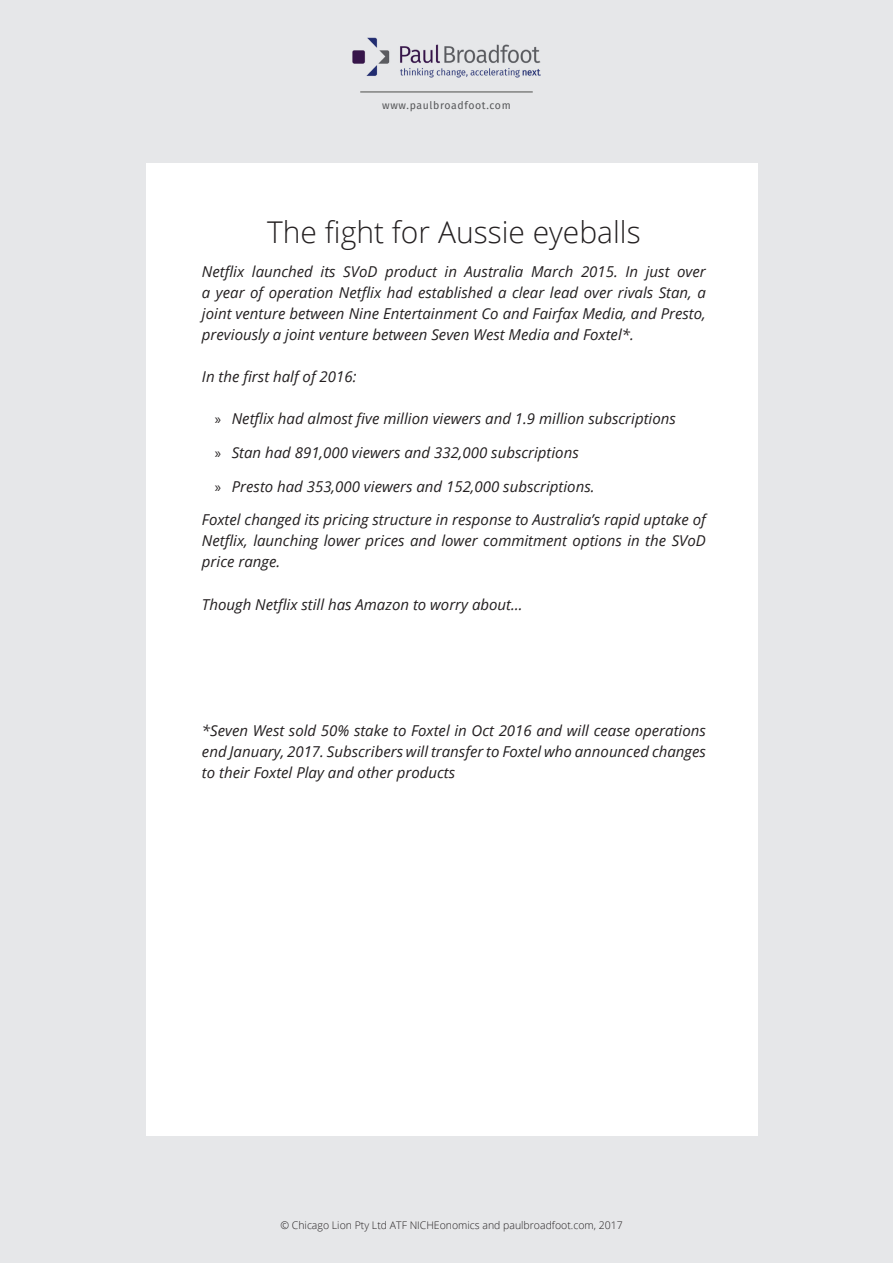
<style>
.page{position:relative;width:893px;height:1263px;background:#fff}
.page>*{position:absolute;margin:0;border:0;box-sizing:border-box;transform-origin:0 0}
.Example_Heading{font:300 30px "Open Sans";color:#231f20}
.Example_Copy{font:italic 15px/21px "Open Sans";color:#231f20;text-align:justify}
.t1{font:300 10.5px "Open Sans";color:#231f20}
.t2{font:10.5px "Fira Sans";letter-spacing:.06em;color:#57585a}
.s1{font-family:"Myriad Pro";font-style:normal}
</style>
<div class="page">
<div style="left:0;top:1137px;width:893px;height:126px;background:#e6e7e9"></div>
<div style="left:0;top:0;width:893px;height:163px;background:#e6e7e9"></div>
<div style="left:758px;top:19px;width:135px;height:1225px;background:#e6e7e9"></div>
<div style="left:0;top:19px;width:145px;height:1244px;background:#e6e7e9"></div>
<img style="left:353px;top:37px;width:187px;height:41px">
<hr style="left:360px;top:91px;width:173px;height:1px;background:#808180">
<p class="t2" style="left:382px;top:98px;width:130px">www.paulbroadfoot.com</p>
<p class="Example_Heading" style="left:267px;top:211px;width:375px">The fight for Aussie eyeballs</p>
<p class="Example_Copy" style="left:202px;top:260px;width:505px">Netflix launched its SVoD product in Australia March 2015. In just over a year of operation Netflix had established a clear lead over rivals Stan, a joint venture between Nine Entertainment Co and Fairfax Media, and Presto, previously a joint venture between Seven West Media and Foxtel*.</p>
<p class="Example_Copy" style="left:202px;top:365px;width:156px">In the first half of 2016:</p>
<p class="Example_Copy" style="left:215px;top:408px;width:463px"><span class="s1">»</span> Netflix had almost five million viewers and 1.9 million subscriptions</p>
<p class="Example_Copy" style="left:215px;top:441px;width:365px"><span class="s1">»</span> Stan had 891,000 viewers and 332,000 subscriptions</p>
<p class="Example_Copy" style="left:215px;top:475px;width:381px"><span class="s1">»</span> Presto had 353,000 viewers and 152,000 subscriptions.</p>
<p class="Example_Copy" style="left:202px;top:509px;width:505px">Foxtel changed its pricing structure in response to Australia’s rapid uptake of Netflix, launching lower prices and lower commitment options in the SVoD price range.</p>
<p class="Example_Copy" style="left:202px;top:593px;width:322px">Though Netflix still has Amazon to worry about…</p>
<p class="Example_Copy" style="left:202px;top:720px;width:505px">*Seven West sold 50% stake to Foxtel in Oct 2016 and will cease operations end January, 2017. Subscribers will transfer to Foxtel who announced changes to their Foxtel Play and other products</p>
<p class="t1" style="left:280px;top:1218px;width:344px">© Chicago Lion Pty Ltd ATF NICHEonomics and paulbroadfoot.com, 2017</p>
</div>
